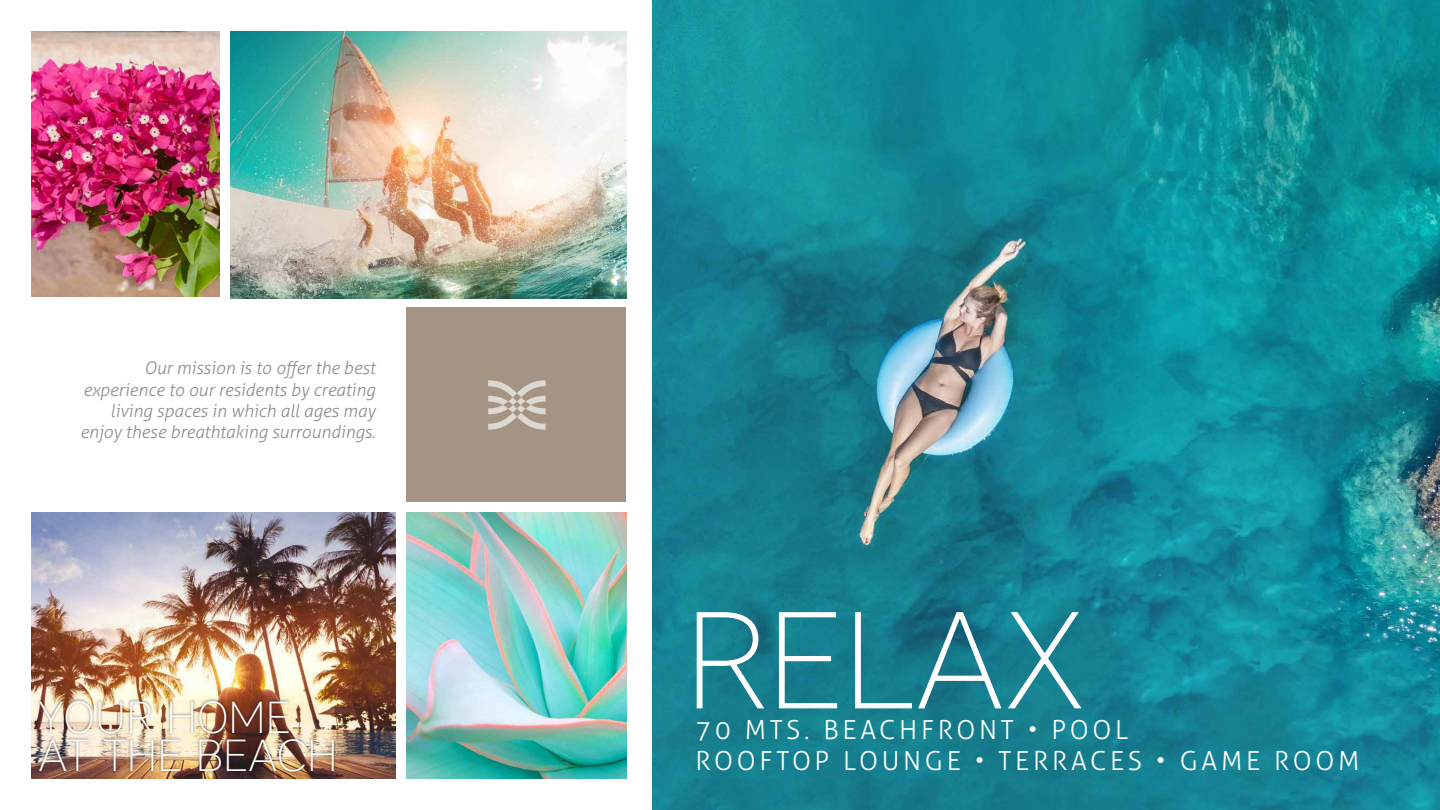
<style>
.page{position:relative;width:1440px;height:810px;background:#fff}
.page>*{position:absolute;margin:0;border:0;box-sizing:border-box;transform-origin:0 0}
.t1{font:200 137.48px "Core Sans A25";color:#fff}
.t2{font:200 44.78px/38px "Core Sans A25";color:#fff}
.t3{font:300 26.25px/31.5px "Aller";letter-spacing:.14em;color:#fff}
.t4{font:italic 300 17.62px/21.1px "Aller";color:#919091;text-align:right}
</style>
<div class="page">
<img style="left:653px;top:0;width:786px;height:810px">
<img style="left:32px;top:512px;width:363px;height:266px">
<img style="left:32px;top:32px;width:187px;height:265px">
<img style="left:406px;top:512px;width:220px;height:266px">
<div style="left:406px;top:308px;width:220px;height:194px;background:#a59383"></div>
<img style="left:230px;top:32px;width:396px;height:267px">
<svg style="left:488px;top:380px;width:57px;height:50px"></svg>
<div style="left:37px;top:698px;width:300px;height:76px;background:#000;opacity:.51"></div>
<p class="t4" style="left:80px;top:358px;width:297px">Our mission is to offer the best experience to our residents by creating living spaces in which all ages may enjoy these breathtaking surroundings.</p>
<h2 class="t2" style="left:38px;top:697px;width:301px">YOUR HOME<br>AT THE BEACH</h2>
<h1 class="t1" style="left:685px;top:572px;width:401px">RELAX</h1>
<h3 class="t3" style="left:695px;top:714px;width:665px">70 MTS. BEACHFRONT • POOL<br>ROOFTOP LOUNGE • TERRACES • GAME ROOM</h3>
</div>
